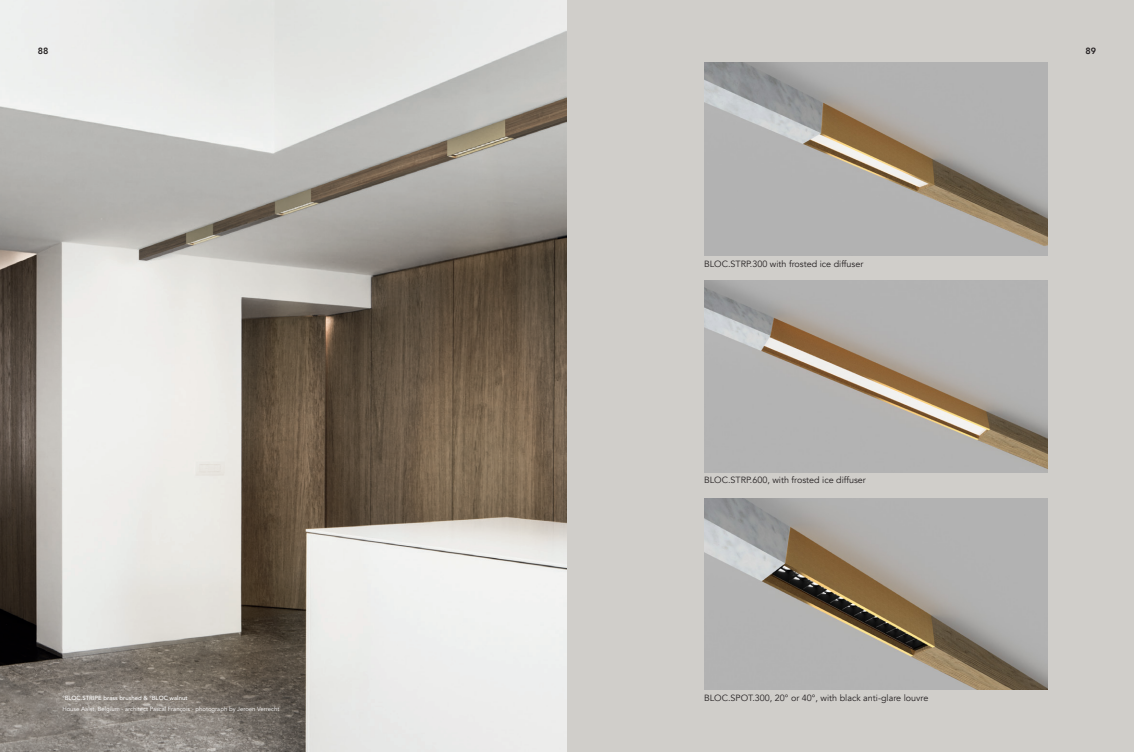
<style>
.page{position:relative;width:1134px;height:752px;background:#fff}
.page>*{position:absolute;margin:0;border:0;box-sizing:border-box;transform-origin:0 0}
.t1{font:9px "Avenir";color:#231f20}
.t2{font:800 9px "Avenir";color:#231f20}
.t3{font:6px "Avenir";color:#fff}
.t4{font:500 6px "Avenir";color:#fff}
</style>
<div class="page">
<div style="left:567px;top:0;width:567px;height:751px;background:#d0ceca"></div>
<img style="left:704px;top:62px;width:343px;height:193px">
<img style="left:704px;top:498px;width:343px;height:191px">
<img style="left:704px;top:280px;width:343px;height:192px">
<img style="left:0;top:0;width:567px;height:751px">
<p class="t2" style="left:38px;top:44px;width:12px">88</p>
<p class="t2" style="left:1085px;top:44px;width:12px">89</p>
<p class="t1" style="left:704px;top:258px;width:161px">BLOC.STRP.300 with frosted ice diffuser</p>
<p class="t4" style="left:62px;top:692px;width:127px">°BLOC.STRIPE brass brushed &amp; °BLOC walnut</p>
<p class="t3" style="left:62px;top:704px;width:219px">House Aalst, Belgium - architect Pascal François - photograph by Jeroen Verrecht</p>
<p class="t1" style="left:704px;top:474px;width:163px">BLOC.STRP.600, with frosted ice diffuser</p>
<p class="t1" style="left:704px;top:691px;width:226px">BLOC.SPOT.300, 20° or 40°, with black anti-glare louvre</p>
</div>
